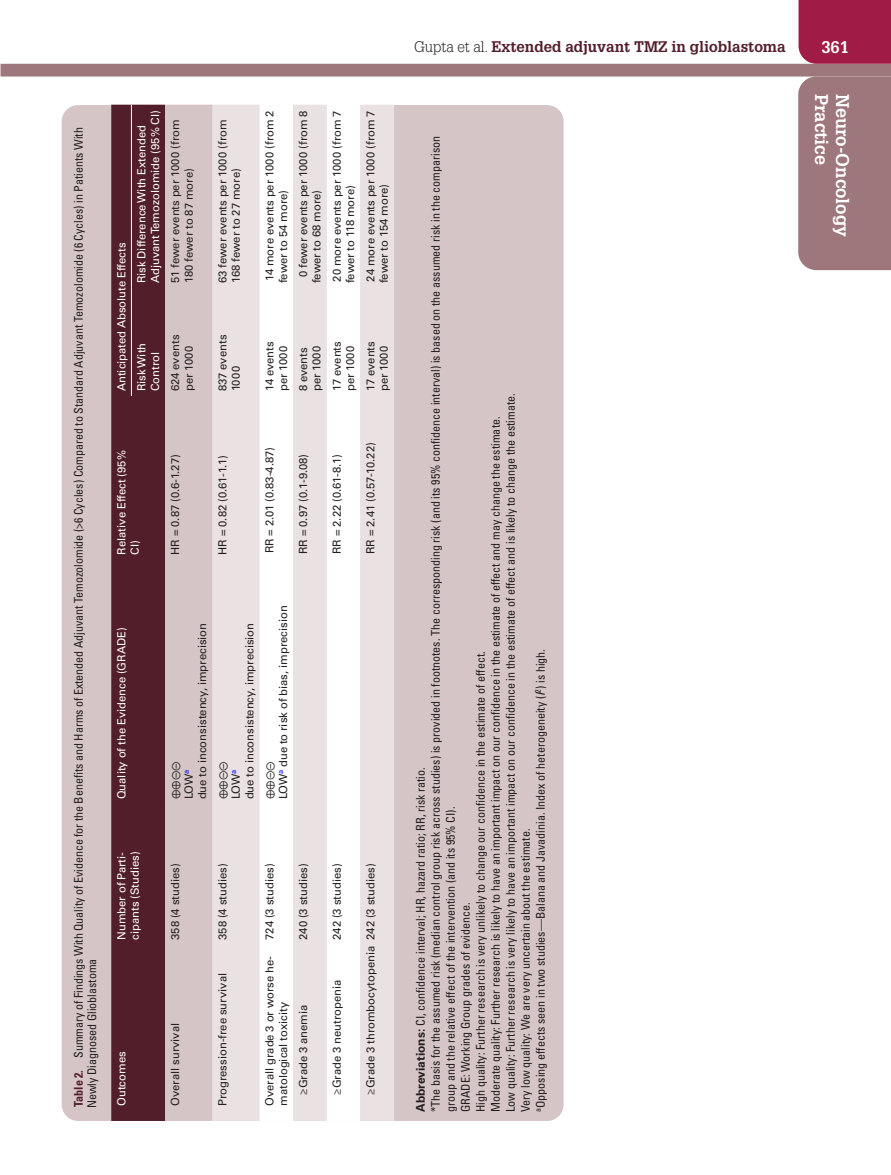
<style>
.page{position:relative;width:891px;height:1175px;background:#fff}
.page>*{position:absolute;margin:0;border:0;box-sizing:border-box;transform-origin:0 0}
.t1{font:18px "Glypha LT Std Bold 5";color:#fff}
.t2{font:700 16.5px "Glypha LT Std";color:#fff}
.t3{font:15px "Glypha LT Std Bold 3";color:#511e2a}
.TableFooter{font:condensed 12px/15px "Univers LT Std";color:#231f20}
.TabTitle{font:condensed 12px/13.5px "Univers LT Std";color:#231f20}
.TableFooter1{font:condensed 12px "Univers LT Std";color:#231f20}
.TabBody{font:11.25px/13.5px "Univers LT Std";color:#231f20}
.TableHeader{font:11.25px/13.5px "Univers LT Std";color:#fff}
.TabBody1{font:11.25px/13.5px "Univers LT Std";color:#231f20}
.TabBody2{font:11.25px/13.5px "Univers LT Std";color:#231f20}
.TableHeader_L{font:11.25px "Univers LT Std";color:#fff}
.TabBody-2{font:11.25px "STIX General";color:#231f20}
.TabBody1-2{font:11.25px "STIX General";color:#231f20}
.s1{font-weight:700;color:#511e2a}
.s2{font-family:"Glypha LT Std";font-weight:300;color:#231f20}
.s3{font-style:italic;font-stretch:normal}
.s4{font-weight:700;font-stretch:normal}
</style>
<div class="page">
<div style="left:1px;top:64px;width:890px;height:12px;background:#9d777c"></div>
<div style="left:798px;top:76px;width:93px;height:194px;background:#9d777c"></div>
<div style="left:799px;top:0;width:92px;height:64px;background:#a11b47"></div>
<div style="left:62px;top:105px;width:502px;height:1015px;background:#d5c5c6;border-radius:16px"></div>
<div style="left:111px;top:105px;width:54px;height:1015px;background:#511e2a"></div>
<div style="left:212px;top:105px;width:182px;height:1015px;background:#e9e1e2"></div>
<svg style="left:259px;top:105px;width:101px;height:1015px;background:#f7f4f5"></svg>
<hr style="left:131px;top:288px;width:1px;height:108px;background:#fff">
<hr style="left:131px;top:105px;width:1px;height:183px;background:#fff">
<p class="TabTitle" style="left:72px;top:1108px;width:982px;rotate:-90deg"><span class="s1">Table 2.</span> Summary of Findings With Quality of Evidence for the Benefits and Harms of Extended Adjuvant Temozolomide (&gt;6 Cycles) Compared to Standard Adjuvant Temozolomide (6 Cycles) in Patients With<br>Newly Diagnosed Glioblastoma</p>
<p class="TableHeader_L" style="left:115px;top:391px;width:150px;rotate:-90deg">Anticipated Absolute Effects</p>
<p class="TableHeader" style="left:135px;top:283px;width:175px;rotate:-90deg">Risk Difference With Extended<br>Adjuvant Temozolomide (95% CI)</p>
<p class="TabBody1" style="left:169px;top:283px;width:165px;rotate:-90deg">51 fewer events per 1000 (from<br>180 fewer to 87 more)</p>
<p class="TableHeader" style="left:135px;top:391px;width:50px;rotate:-90deg">Risk With<br>Control</p>
<p class="TabBody1" style="left:169px;top:391px;width:58px;rotate:-90deg">624 events per 1000</p>
<p class="TabBody" style="left:216px;top:283px;width:165px;rotate:-90deg">63 fewer events per 1000 (from<br>168 fewer to 27 more)</p>
<p class="TabBody" style="left:216px;top:391px;width:58px;rotate:-90deg">837 events<br>1000</p>
<p class="TableHeader" style="left:115px;top:554px;width:106px;rotate:-90deg">Relative Effect (95%<br>CI)</p>
<p class="TabBody1" style="left:169px;top:554px;width:102px;rotate:-90deg">HR = 0.87 (0.6-1.27)</p>
<p class="TabBody" style="left:216px;top:554px;width:101px;rotate:-90deg">HR = 0.82 (0.61-1.1)</p>
<p class="TabBody" style="left:263px;top:283px;width:174px;rotate:-90deg">14 more events per 1000 (from 2 fewer to 54 more)</p>
<p class="TabBody" style="left:296px;top:283px;width:174px;text-indent:6px;rotate:-90deg">0 fewer events per 1000 (from 8 fewer to 68 more)</p>
<p class="TabBody" style="left:330px;top:283px;width:174px;rotate:-90deg">20 more events per 1000 (from 7 fewer to 118 more)</p>
<p class="TabBody2" style="left:364px;top:283px;width:174px;rotate:-90deg">24 more events per 1000 (from 7 fewer to 154 more)</p>
<p class="TabBody" style="left:263px;top:391px;width:51px;rotate:-90deg">14 events per 1000</p>
<p class="TabBody" style="left:296px;top:391px;width:47px;rotate:-90deg">8 events per 1000</p>
<p class="TabBody" style="left:330px;top:391px;width:52px;rotate:-90deg">17 events per 1000</p>
<p class="TabBody2" style="left:364px;top:391px;width:52px;rotate:-90deg">17 events per 1000</p>
<p class="TabBody" style="left:263px;top:553px;width:108px;rotate:-90deg">RR = 2.01 (0.83-4.87)</p>
<p class="TabBody" style="left:296px;top:554px;width:102px;rotate:-90deg">RR = 0.97 (0.1-9.08)</p>
<p class="TabBody" style="left:330px;top:554px;width:102px;rotate:-90deg">RR = 2.22 (0.61-8.1)</p>
<p class="TabBody2" style="left:364px;top:554px;width:113px;rotate:-90deg">RR = 2.41 (0.57-10.22)</p>
<p class="TableHeader" style="left:115px;top:799px;width:173px;rotate:-90deg">Quality of the Evidence (GRADE)</p>
<p class="TabBody1" style="left:196px;top:799px;width:178px;rotate:-90deg">due to inconsistency, imprecision</p>
<p class="TabBody1-2" style="left:167px;top:799px;width:39px;rotate:-90deg">⊕⊕⊝⊝</p>
<p class="TabBody1" style="left:182px;top:799px;width:31px;rotate:-90deg">LOW<sup>a</sup></p>
<p class="TabBody" style="left:243px;top:799px;width:178px;rotate:-90deg">due to inconsistency, imprecision</p>
<p class="TabBody-2" style="left:215px;top:799px;width:39px;rotate:-90deg">⊕⊕⊝⊝</p>
<p class="TabBody" style="left:229px;top:799px;width:31px;rotate:-90deg">LOW<sup>a</sup></p>
<p class="TabBody" style="left:276px;top:799px;width:195px;rotate:-90deg">LOW<sup>a</sup> due to risk of bias, imprecision</p>
<p class="TabBody-2" style="left:262px;top:799px;width:39px;rotate:-90deg">⊕⊕⊝⊝</p>
<p class="TableHeader" style="left:115px;top:939px;width:90px;rotate:-90deg">Number of Parti&shy;cipants (Studies)</p>
<p class="TabBody1" style="left:169px;top:939px;width:78px;rotate:-90deg">358 (4 studies)</p>
<p class="TableHeader" style="left:115px;top:1106px;width:56px;rotate:-90deg">Outcomes</p>
<p class="TabBody1" style="left:169px;top:1106px;width:85px;rotate:-90deg">Overall survival</p>
<p class="TabBody" style="left:216px;top:939px;width:78px;rotate:-90deg">358 (4 studies)</p>
<p class="TabBody" style="left:216px;top:1105px;width:134px;rotate:-90deg">Progression-free survival</p>
<p class="TabBody" style="left:263px;top:939px;width:78px;rotate:-90deg">724 (3 studies)</p>
<p class="TabBody" style="left:263px;top:1105px;width:151px;rotate:-90deg">Overall grade 3 or worse he&shy;matological toxicity</p>
<p class="TabBody" style="left:296px;top:939px;width:78px;rotate:-90deg">240 (3 studies)</p>
<p class="TabBody" style="left:296px;top:1094px;width:92px;rotate:-90deg">≥Grade 3 anemia</p>
<p class="TabBody" style="left:330px;top:939px;width:78px;rotate:-90deg">242 (3 studies)</p>
<p class="TabBody" style="left:330px;top:1094px;width:117px;rotate:-90deg">≥Grade 3 neutropenia</p>
<p class="TabBody2" style="left:364px;top:939px;width:78px;rotate:-90deg">242 (3 studies)</p>
<p class="TabBody2" style="left:364px;top:1094px;width:150px;rotate:-90deg">≥Grade 3 thrombocytopenia</p>
<p class="t3" style="left:414px;top:37px;width:373px"><span class="s2">Gupta et al.</span> Extended adjuvant TMZ in glioblastoma</p>
<h2 class="t2" style="left:821px;top:37px;width:29px">361</h2>
<p class="TableFooter" style="left:428px;top:1112px;width:977px;rotate:-90deg">*The basis for the assumed risk (median control group risk across studies) is provided in footnotes. The corresponding risk (and its 95% confidence interval) is based on the assumed risk in the comparison group and the relative effect of the intervention (and its 95% CI).</p>
<p class="TableFooter" style="left:503px;top:1112px;width:720px;rotate:-90deg">Low quality: Further research is very likely to have an important impact on our confidence in the estimate of effect and is likely to change the estimate.</p>
<p class="TableFooter" style="left:488px;top:1112px;width:697px;rotate:-90deg">Moderate quality: Further research is likely to have an important impact on our confidence in the estimate of effect and may change the estimate.</p>
<p class="TableFooter" style="left:533px;top:1112px;width:464px;rotate:-90deg"><sup>a</sup>Opposing effects seen in two studies—Balana and Javadinia. Index of heterogeneity (<span class="s3">I</span><sup>2</sup>) is high.</p>
<p class="TableFooter" style="left:473px;top:1112px;width:462px;rotate:-90deg">High quality: Further research is very unlikely to change our confidence in the estimate of effect.</p>
<p class="TableFooter1" style="left:413px;top:1112px;width:346px;rotate:-90deg"><span class="s4">Abbreviations:</span> CI, confidence interval; HR, hazard ratio; RR, risk ratio.</p>
<p class="TableFooter" style="left:518px;top:1112px;width:285px;rotate:-90deg">Very low quality: We are very uncertain about the estimate.</p>
<p class="TableFooter" style="left:458px;top:1112px;width:211px;rotate:-90deg">GRADE: Working Group grades of evidence.</p>
<h1 class="t1" style="left:833px;top:94px;width:73px;rotate:90deg">Practice</h1>
<h1 class="t1" style="left:854px;top:94px;width:145px;rotate:90deg">Neuro-Oncology</h1>
</div>
